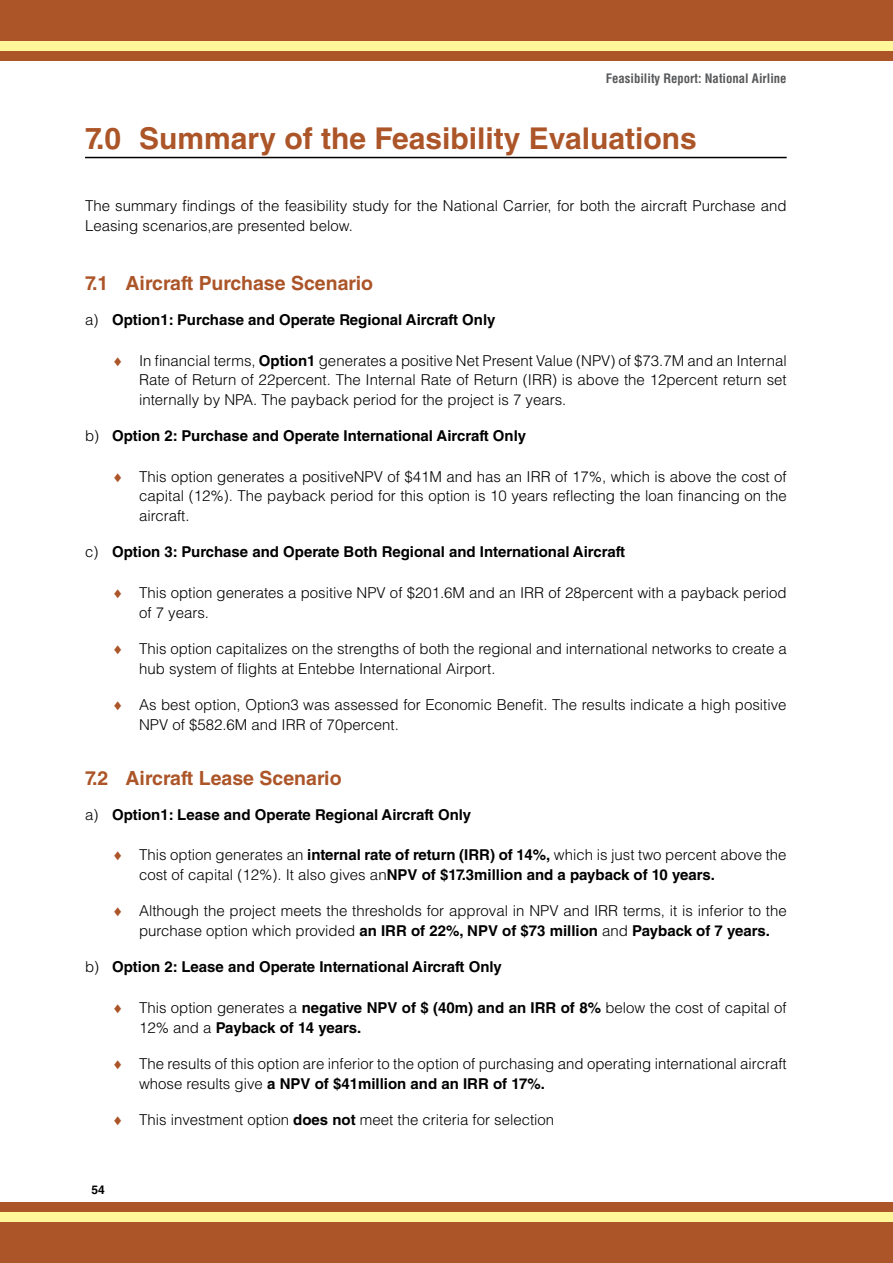
<style>
.page{position:relative;width:893px;height:1263px;background:#fff}
.page>*{position:absolute;margin:0;border:0;box-sizing:border-box;transform-origin:0 0}
.t1{font:700 30px "Helvetica LT Std";color:#ac5529}
.t2{font:700 19.5px "Helvetica LT Std";color:#ac5529}
.t3{font:300 15px/19.5px "Helvetica LT Std";color:#000}
.t4{font:700 15px "Helvetica LT Std";color:#000}
.t5{font:700 condensed 12.75px "Helvetica LT Std";color:#58595b}
.t6{font:700 12px "Helvetica LT Std";color:#000}
.s1{font-weight:300}
.s2{color:#ac5529}
.s3{font-weight:700}
</style>
<div class="page">
<div style="left:0;top:1202px;width:893px;height:61px;background:#ac5529"></div>
<div style="left:0;top:1212px;width:893px;height:9px;background:#fff799"></div>
<div style="left:0;top:0;width:893px;height:61px;background:#ac5529"></div>
<div style="left:0;top:41px;width:893px;height:10px;background:#fff799"></div>
<hr style="left:85px;top:157px;width:702px;height:1px;background:#000">
<p class="t5" style="left:606px;top:70px;width:182px">Feasibility Report: National Airline</p>
<h1 class="t1" style="left:85px;top:120px;width:613px">7.0 Summary of the Feasibility Evaluations</h1>
<p class="t3" style="left:85px;top:196px;width:703px">The summary findings of the feasibility study for the National Carrier, for both the aircraft Purchase and<br>Leasing scenarios,are presented below.</p>
<h2 class="t2" style="left:85px;top:272px;width:290px">7.1 Aircraft Purchase Scenario</h2>
<p class="t4" style="left:85px;top:310px;width:412px"><span class="s1">a)</span> Option1: Purchase and Operate Regional Aircraft Only</p>
<p class="t3" style="left:139px;top:350px;width:649px;text-align:justify;text-indent:-27px"><span class="s2">♦</span> In financial terms, <span class="s3">Option1</span> generates a positive Net Present Value (NPV) of $73.7M and an Internal Rate of Return of 22percent. The Internal Rate of Return (IRR) is above the 12percent return set internally by NPA. The payback period for the project is 7 years.</p>
<p class="t4" style="left:85px;top:427px;width:443px"><span class="s1">b)</span> Option 2: Purchase and Operate International Aircraft Only</p>
<p class="t3" style="left:139px;top:467px;width:649px;text-align:justify;text-indent:-27px"><span class="s2">♦</span> This option generates a positiveNPV of $41M and has an IRR of 17%, which is above the cost of capital (12%). The payback period for this option is 10 years reflecting the loan financing on the aircraft.</p>
<p class="t4" style="left:85px;top:543px;width:542px"><span class="s1">c)</span> Option 3: Purchase and Operate Both Regional and International Aircraft</p>
<p class="t3" style="left:139px;top:583px;width:649px;text-indent:-27px"><span class="s2">♦</span> This option generates a positive NPV of $201.6M and an IRR of 28percent with a payback period of 7 years.</p>
<p class="t3" style="left:139px;top:639px;width:649px;text-indent:-27px"><span class="s2">♦</span> This option capitalizes on the strengths of both the regional and international networks to create a hub system of flights at Entebbe International Airport.</p>
<p class="t3" style="left:139px;top:695px;width:649px;text-indent:-27px"><span class="s2">♦</span> As best option, Option3 was assessed for Economic Benefit. The results indicate a high positive<br>NPV of $582.6M and IRR of 70percent.</p>
<h2 class="t2" style="left:85px;top:766px;width:258px">7.2 Aircraft Lease Scenario</h2>
<p class="t4" style="left:85px;top:805px;width:388px"><span class="s1">a)</span> Option1: Lease and Operate Regional Aircraft Only</p>
<p class="t3" style="left:139px;top:845px;width:649px;text-indent:-27px"><span class="s2">♦</span> This option generates an <span class="s3">internal rate of return (IRR) of 14%,</span> which is just two percent above the cost of capital (12%). It also gives an<span class="s3">NPV of $17.3million and a payback of 10 years.</span></p>
<p class="t3" style="left:112px;top:901px;width:676px;text-align:center"><span class="s2">♦</span> Although the project meets the thresholds for approval in NPV and IRR terms, it is inferior to the purchase option which provided <span class="s3">an IRR of 22%, NPV of $73 million</span> and <span class="s3">Payback of 7 years.</span></p>
<p class="t4" style="left:85px;top:958px;width:418px"><span class="s1">b)</span> Option 2: Lease and Operate International Aircraft Only</p>
<p class="t3" style="left:139px;top:998px;width:649px;text-indent:-27px"><span class="s2">♦</span> This option generates a <span class="s3">negative NPV of $ (40m) and an IRR of 8%</span> below the cost of capital of<br>12% and a <span class="s3">Payback of 14 years.</span></p>
<p class="t3" style="left:139px;top:1054px;width:649px;text-indent:-27px"><span class="s2">♦</span> The results of this option are inferior to the option of purchasing and operating international aircraft whose results give <span class="s3">a NPV of $41million and an IRR of 17%.</span></p>
<p class="t3" style="left:112px;top:1110px;width:444px"><span class="s2">♦</span> This investment option <span class="s3">does not</span> meet the criteria for selection</p>
<p class="t6" style="left:92px;top:1182px;width:15px">54</p>
</div>
